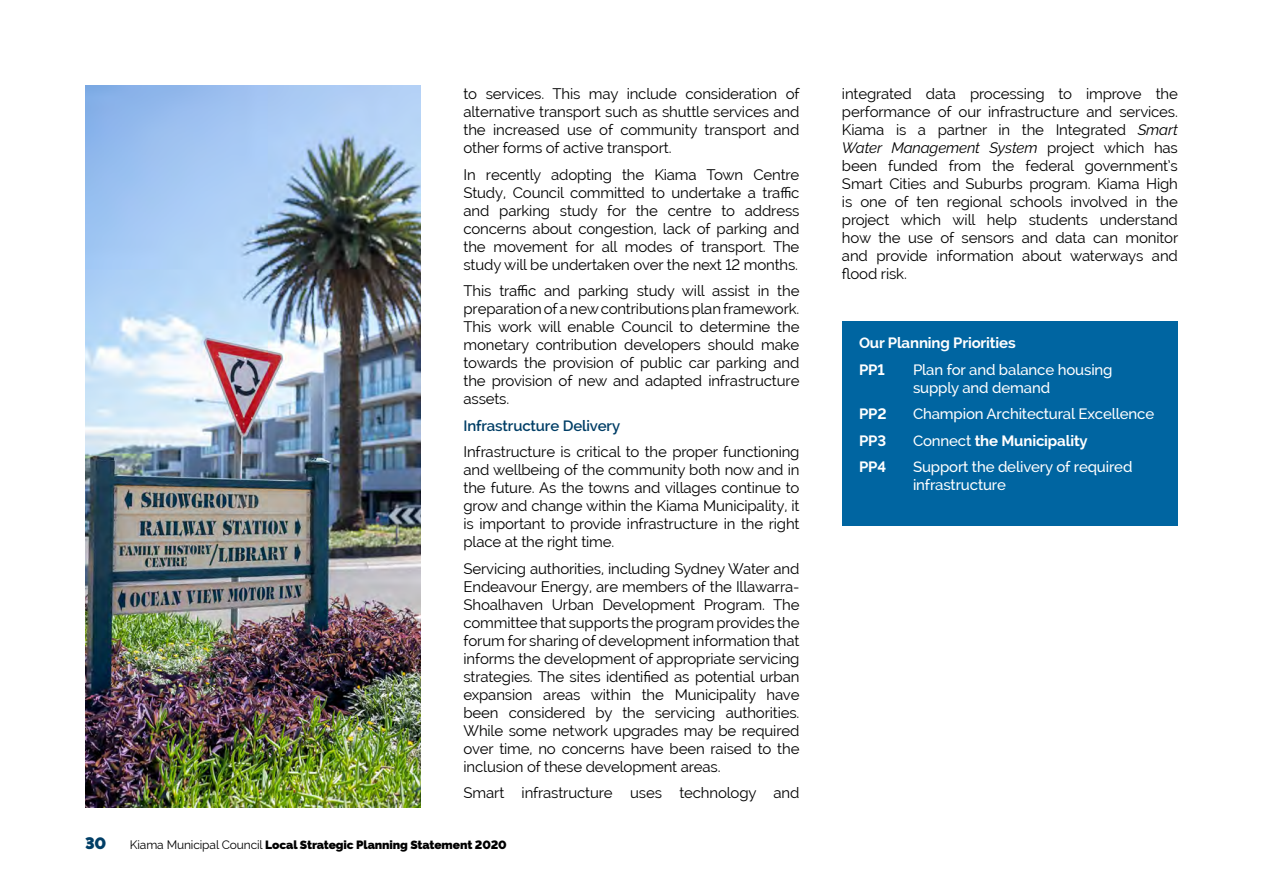
<style>
.page{position:relative;width:1263px;height:893px;background:#fff}
.page>*{position:absolute;margin:0;border:0;box-sizing:border-box;transform-origin:0 0}
.t1{font:800 16.5px "Raleway";color:#003e66}
.t2{font:15px/18px "Raleway";letter-spacing:-.01em;color:#000;text-align:justify}
.t3{font:500 15px/18px "Raleway";letter-spacing:-.01em;color:#fff}
.t4{font:700 15px/26.5px "Raleway";letter-spacing:-.01em;color:#fff}
.t5{font:600 15px "Raleway";letter-spacing:-.01em;color:#003e66}
.t6{font:800 12px "Raleway";letter-spacing:-.01em;color:#000}
.s1{font-weight:400}
.s2{font-style:italic}
.s3{font-weight:500}
</style>
<div class="page">
<div style="left:842px;top:321px;width:336px;height:204px;background:#0065a1"></div>
<img style="left:85px;top:85px;width:336px;height:723px">
<p class="t2" style="left:463px;top:85px;width:338px">to services. This may include consideration of alternative transport such as shuttle services and the increased use of community transport and other forms of active transport.</p>
<p class="t2" style="left:463px;top:165px;width:337px">In recently adopting the Kiama Town Centre Study, Council committed to undertake a traffic and parking study for the centre to address concerns about congestion, lack of parking and the movement for all modes of transport. The study will be undertaken over the next 12 months.</p>
<p class="t2" style="left:463px;top:282px;width:337px">This traffic and parking study will assist in the preparation of a new contributions plan framework.<br>This work will enable Council to determine the monetary contribution developers should make towards the provision of public car parking and the provision of new and adapted infrastructure assets.</p>
<p class="t5" style="left:463px;top:417px;width:158px">Infrastructure Delivery</p>
<p class="t2" style="left:463px;top:443px;width:337px">Infrastructure is critical to the proper functioning and wellbeing of the community both now and in the future. As the towns and villages continue to grow and change within the Kiama Municipality, it is important to provide infrastructure in the right place at the right time.</p>
<p class="t2" style="left:463px;top:559px;width:337px">Servicing authorities, including Sydney Water and Endeavour Energy, are members of the Illawarra-Shoalhaven Urban Development Program. The committee that supports the program provides the forum for sharing of development information that informs the development of appropriate servicing strategies. The sites identified as potential urban expansion areas within the Municipality have been considered by the servicing authorities.<br>While some network upgrades may be required over time, no concerns have been raised to the inclusion of these development areas.</p>
<p class="t2" style="left:463px;top:784px;width:337px">Smart infrastructure uses technology and</p>
<p class="t1" style="left:85px;top:834px;width:23px">30</p>
<p class="t6" style="left:130px;top:838px;width:378px"><span class="s1">Kiama Municipal Council</span> Local Strategic Planning Statement 2020</p>
<p class="t2" style="left:842px;top:85px;width:338px">integrated data processing to improve the performance of our infrastructure and services.<br>Kiama is a partner in the Integrated <span class="s2">Smart Water Management System</span> project which has been funded from the federal government’s Smart Cities and Suburbs program. Kiama High is one of ten regional schools involved in the project which will help students understand how the use of sensors and data can monitor and provide information about waterways and flood risk.</p>
<p class="t4" style="left:859px;top:330px;width:158px">Our Planning Priorities<br>PP1</p>
<p class="t3" style="left:913px;top:360px;width:201px">Plan for and balance housing supply and demand</p>
<p class="t4" style="left:859px;top:401px;width:29px">PP2</p>
<p class="t3" style="left:913px;top:405px;width:243px">Champion Architectural Excellence</p>
<p class="t4" style="left:859px;top:427px;width:29px">PP3</p>
<p class="t4" style="left:913px;top:427px;width:176px"><span class="s3">Connect</span> the Municipality</p>
<p class="t4" style="left:859px;top:454px;width:29px">PP4</p>
<p class="t3" style="left:913px;top:458px;width:221px">Support the delivery of required infrastructure</p>
</div>
